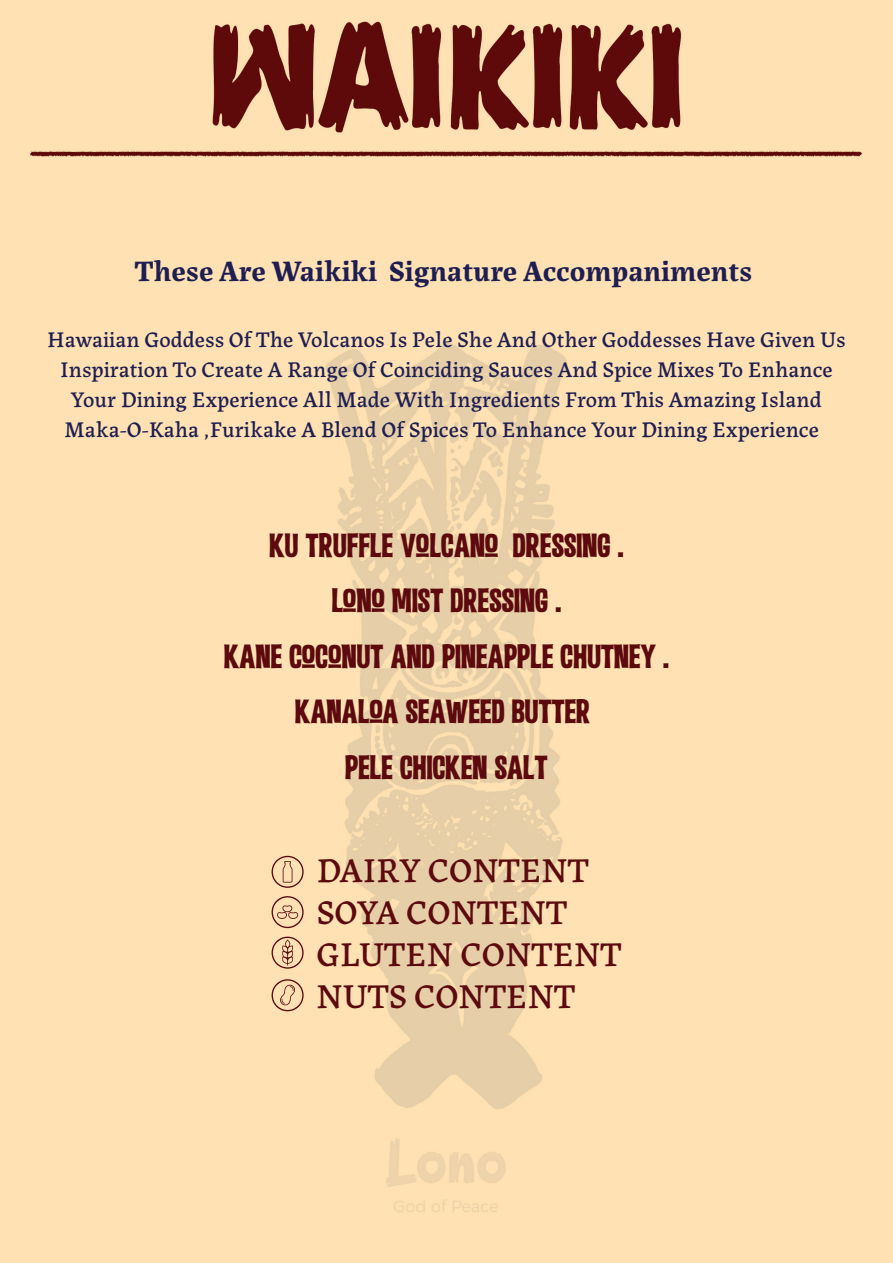
<style>
.page{position:relative;width:893px;height:1263px;background:#fff}
.page>*{position:absolute;margin:0;border:0;box-sizing:border-box;transform-origin:0 0}
.t1{font:500 34.95px/42px "Albura";color:#5c0a0e}
.t2{font:30px/55.5px "Malamondo Regular 2";color:#5c0a0e;text-align:center}
.t3{font:700 29.55px "Albura";color:#1e1e52}
.t4{font:500 22.5px/30px "Albura";color:#1e1e52;text-align:center}
</style>
<div class="page">
<img style="left:0;top:0;width:893px;height:1263px">
<svg style="left:272px;top:937px;width:32px;height:32px"></svg>
<svg style="left:272px;top:896px;width:32px;height:32px"></svg>
<svg style="left:272px;top:979px;width:32px;height:32px"></svg>
<svg style="left:272px;top:856px;width:32px;height:32px"></svg>
<h3 class="t3" style="left:135px;top:248px;width:619px">These Are Waikiki Signature Accompaniments</h3>
<p class="t4" style="left:47px;top:323px;width:800px">Hawaiian Goddess Of The Volcanos Is Pele She And Other Goddesses Have Given Us Inspiration To Create A Range Of Coinciding Sauces And Spice Mixes To Enhance Your Dining Experience All Made With Ingredients From This Amazing Island Maka-O-Kaha ,Furikake A Blend Of Spices To Enhance Your Dining Experience</p>
<h2 class="t2" style="left:224px;top:517px;width:446px">KU TRUFFLE VOLCANO DRESSING .<br>LONO MIST DRESSING .<br>KANE COCONUT AND PINEAPPLE CHUTNEY .<br>KANALOA SEAWEED BUTTER<br>PELE CHICKEN SALT</h2>
<h1 class="t1" style="left:316px;top:847px;width:307px">DAIRY CONTENT<br>SOYA CONTENT<br>GLUTEN CONTENT<br>NUTS CONTENT</h1>
</div>
